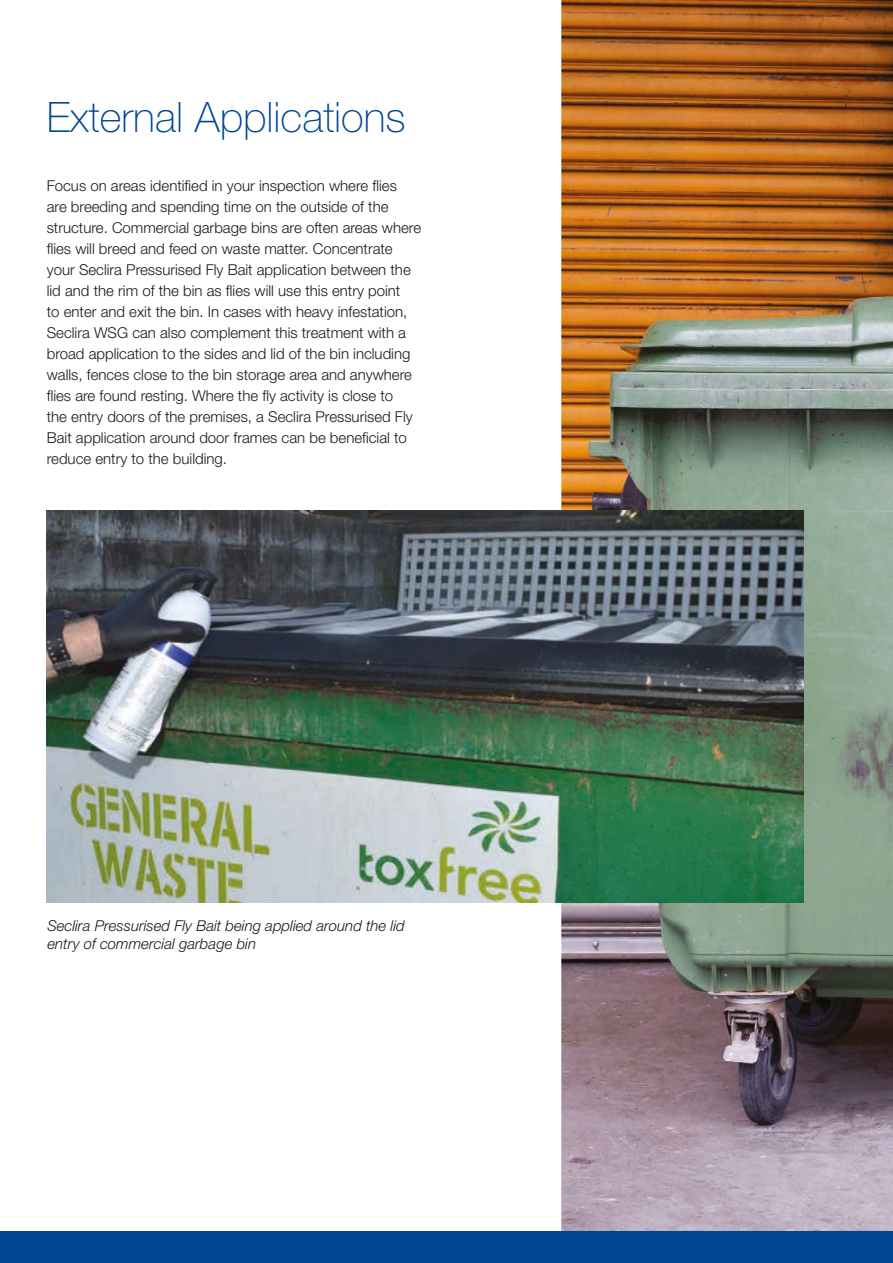
<style>
.page{position:relative;width:893px;height:1263px;background:#fff}
.page>*{position:absolute;margin:0;border:0;box-sizing:border-box;transform-origin:0 0}
.t1{font:100 42px "Helvetica Neue LT Std";color:#004594}
.t2{font:300 15px/21px "Helvetica Neue LT Std";color:#1a1a18}
.t3{font:italic 300 15px/18px "Helvetica Neue LT Std";color:#1a1a18}
</style>
<div class="page">
<img style="left:561px;top:0;width:332px;height:1231px">
<div style="left:0;top:1231px;width:893px;height:32px;background:#004594"></div>
<img style="left:47px;top:510px;width:757px;height:392px">
<h1 class="t1" style="left:47px;top:93px;width:361px">External Applications</h1>
<p class="t2" style="left:47px;top:175px;width:376px">Focus on areas identified in your inspection where flies<br>are breeding and spending time on the outside of the structure. Commercial garbage bins are often areas where flies will breed and feed on waste matter. Concentrate your Seclira Pressurised Fly Bait application between the lid and the rim of the bin as flies will use this entry point<br>to enter and exit the bin. In cases with heavy infestation, Seclira WSG can also complement this treatment with a broad application to the sides and lid of the bin including walls, fences close to the bin storage area and anywhere flies are found resting. Where the fly activity is close to<br>the entry doors of the premises, a Seclira Pressurised Fly Bait application around door frames can be beneficial to reduce entry to the building.</p>
<p class="t3" style="left:47px;top:917px;width:359px">Seclira Pressurised Fly Bait being applied around the lid entry of commercial garbage bin</p>
</div>
